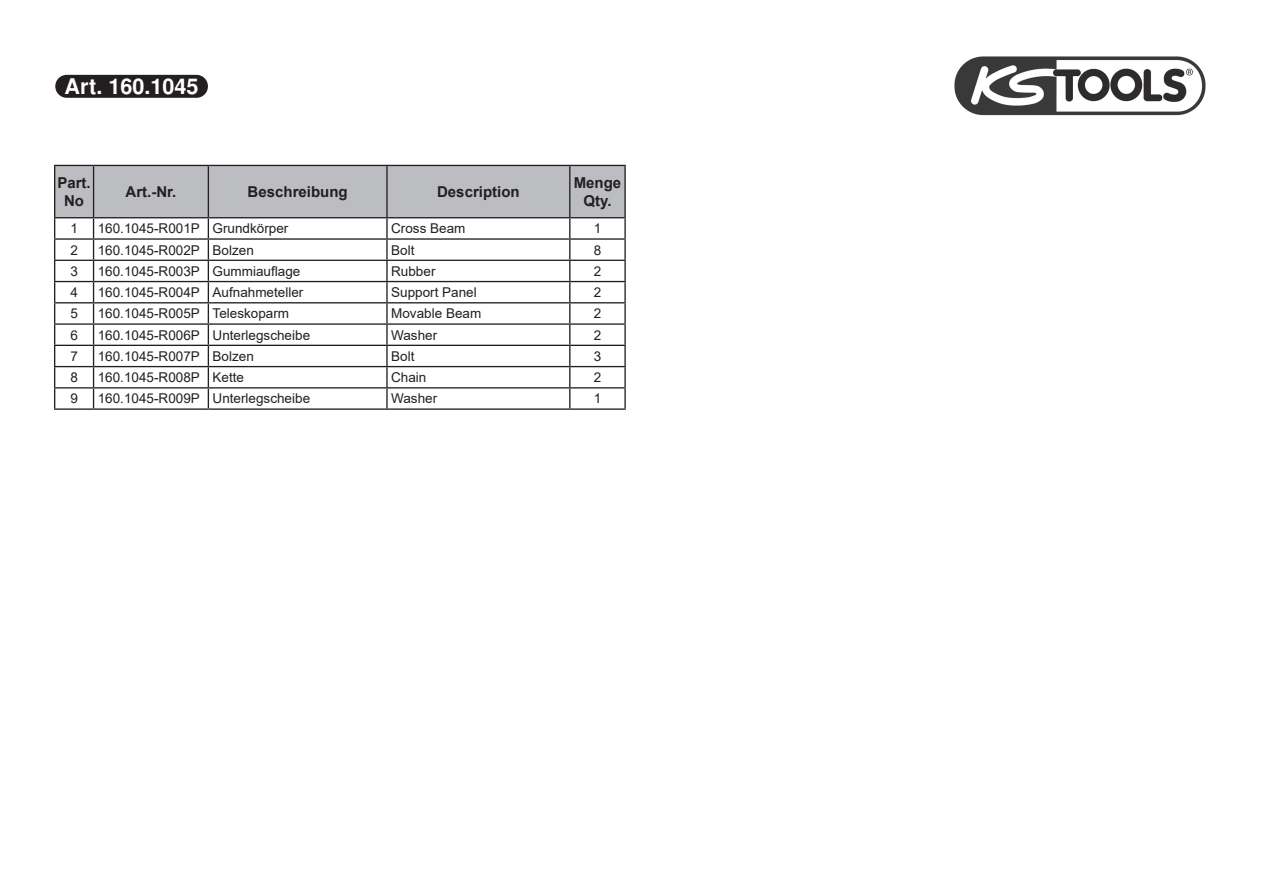
<style>
.page{position:relative;width:1263px;height:893px;background:#fff}
.page>*{position:absolute;margin:0;border:0;box-sizing:border-box;transform-origin:0 0}
.t1{font:700 21.6px "KSTOOL Snimbus";color:#fff}
.t2{font:700 15px/18px "Arial";color:#231f20;text-align:center}
.t3{font:13.5px "Arial";color:#231f20}
</style>
<div class="page">
<img style="left:954px;top:56px;width:239px;height:60px">
<div style="left:55px;top:75px;width:153px;height:23px;background:#231f20;border-radius:11px"></div>
<hr style="left:570px;top:165px;width:56px;height:1px;background:#231f20">
<hr style="left:624px;top:166px;width:2px;height:51px;background:#231f20">
<hr style="left:570px;top:217px;width:56px;height:1px;background:#231f20">
<hr style="left:624px;top:218px;width:2px;height:20px;background:#231f20">
<hr style="left:570px;top:238px;width:56px;height:2px;background:#231f20">
<hr style="left:624px;top:240px;width:2px;height:20px;background:#231f20">
<hr style="left:570px;top:260px;width:56px;height:1px;background:#231f20">
<hr style="left:624px;top:261px;width:2px;height:20px;background:#231f20">
<hr style="left:570px;top:281px;width:56px;height:1px;background:#231f20">
<hr style="left:624px;top:282px;width:2px;height:20px;background:#231f20">
<hr style="left:570px;top:302px;width:56px;height:1px;background:#231f20">
<hr style="left:624px;top:303px;width:2px;height:20px;background:#231f20">
<hr style="left:570px;top:323px;width:56px;height:2px;background:#231f20">
<hr style="left:624px;top:325px;width:2px;height:20px;background:#231f20">
<hr style="left:570px;top:345px;width:56px;height:1px;background:#231f20">
<hr style="left:624px;top:346px;width:2px;height:20px;background:#231f20">
<hr style="left:570px;top:366px;width:56px;height:1px;background:#231f20">
<hr style="left:624px;top:367px;width:2px;height:20px;background:#231f20">
<hr style="left:570px;top:387px;width:56px;height:1px;background:#231f20">
<svg style="left:54px;top:165px;width:571px;height:243px"></svg>
<hr style="left:624px;top:388px;width:2px;height:20px;background:#231f20">
<hr style="left:54px;top:408px;width:40px;height:2px;background:#231f20">
<hr style="left:94px;top:408px;width:114px;height:2px;background:#231f20">
<hr style="left:208px;top:408px;width:179px;height:2px;background:#231f20">
<hr style="left:387px;top:408px;width:183px;height:2px;background:#231f20">
<hr style="left:570px;top:408px;width:56px;height:2px;background:#231f20">
<h1 class="t1" style="left:65px;top:74px;width:135px">Art. 160.1045</h1>
<p class="t2" style="left:57px;top:174px;width:35px">Part.<br>No</p>
<p class="t2" style="left:126px;top:183px;width:52px">Art.-Nr.</p>
<p class="t2" style="left:248px;top:183px;width:102px">Beschreibung</p>
<p class="t2" style="left:437px;top:183px;width:84px">Description</p>
<p class="t2" style="left:574px;top:174px;width:49px">Menge<br>Qty.</p>
<p class="t3" style="left:70px;top:219px;width:9px">1</p>
<p class="t3" style="left:98px;top:219px;width:192px">160.1045-R001P Grundkörper</p>
<p class="t3" style="left:391px;top:219px;width:76px">Cross Beam</p>
<p class="t3" style="left:594px;top:219px;width:9px">1</p>
<p class="t3" style="left:70px;top:241px;width:9px">2</p>
<p class="t3" style="left:98px;top:241px;width:158px">160.1045-R002P Bolzen</p>
<p class="t3" style="left:391px;top:241px;width:25px">Bolt</p>
<p class="t3" style="left:594px;top:241px;width:9px">8</p>
<p class="t3" style="left:70px;top:262px;width:9px">3</p>
<p class="t3" style="left:98px;top:262px;width:204px">160.1045-R003P Gummiauflage</p>
<p class="t3" style="left:391px;top:262px;width:46px">Rubber</p>
<p class="t3" style="left:594px;top:262px;width:9px">2</p>
<p class="t3" style="left:70px;top:283px;width:9px">4</p>
<p class="t3" style="left:98px;top:283px;width:207px">160.1045-R004P Aufnahmeteller</p>
<p class="t3" style="left:391px;top:283px;width:87px">Support Panel</p>
<p class="t3" style="left:594px;top:283px;width:9px">2</p>
<p class="t3" style="left:70px;top:304px;width:9px">5</p>
<p class="t3" style="left:98px;top:304px;width:193px">160.1045-R005P Teleskoparm</p>
<p class="t3" style="left:391px;top:304px;width:92px">Movable Beam</p>
<p class="t3" style="left:594px;top:304px;width:9px">2</p>
<p class="t3" style="left:70px;top:326px;width:9px">6</p>
<p class="t3" style="left:98px;top:326px;width:214px">160.1045-R006P Unterlegscheibe</p>
<p class="t3" style="left:391px;top:326px;width:48px">Washer</p>
<p class="t3" style="left:594px;top:326px;width:9px">2</p>
<p class="t3" style="left:70px;top:347px;width:9px">7</p>
<p class="t3" style="left:98px;top:347px;width:158px">160.1045-R007P Bolzen</p>
<p class="t3" style="left:391px;top:347px;width:25px">Bolt</p>
<p class="t3" style="left:594px;top:347px;width:9px">3</p>
<p class="t3" style="left:70px;top:368px;width:9px">8</p>
<p class="t3" style="left:98px;top:368px;width:148px">160.1045-R008P Kette</p>
<p class="t3" style="left:391px;top:368px;width:37px">Chain</p>
<p class="t3" style="left:594px;top:368px;width:9px">2</p>
<p class="t3" style="left:70px;top:389px;width:9px">9</p>
<p class="t3" style="left:98px;top:389px;width:214px">160.1045-R009P Unterlegscheibe</p>
<p class="t3" style="left:391px;top:389px;width:48px">Washer</p>
<p class="t3" style="left:594px;top:389px;width:9px">1</p>
</div>
